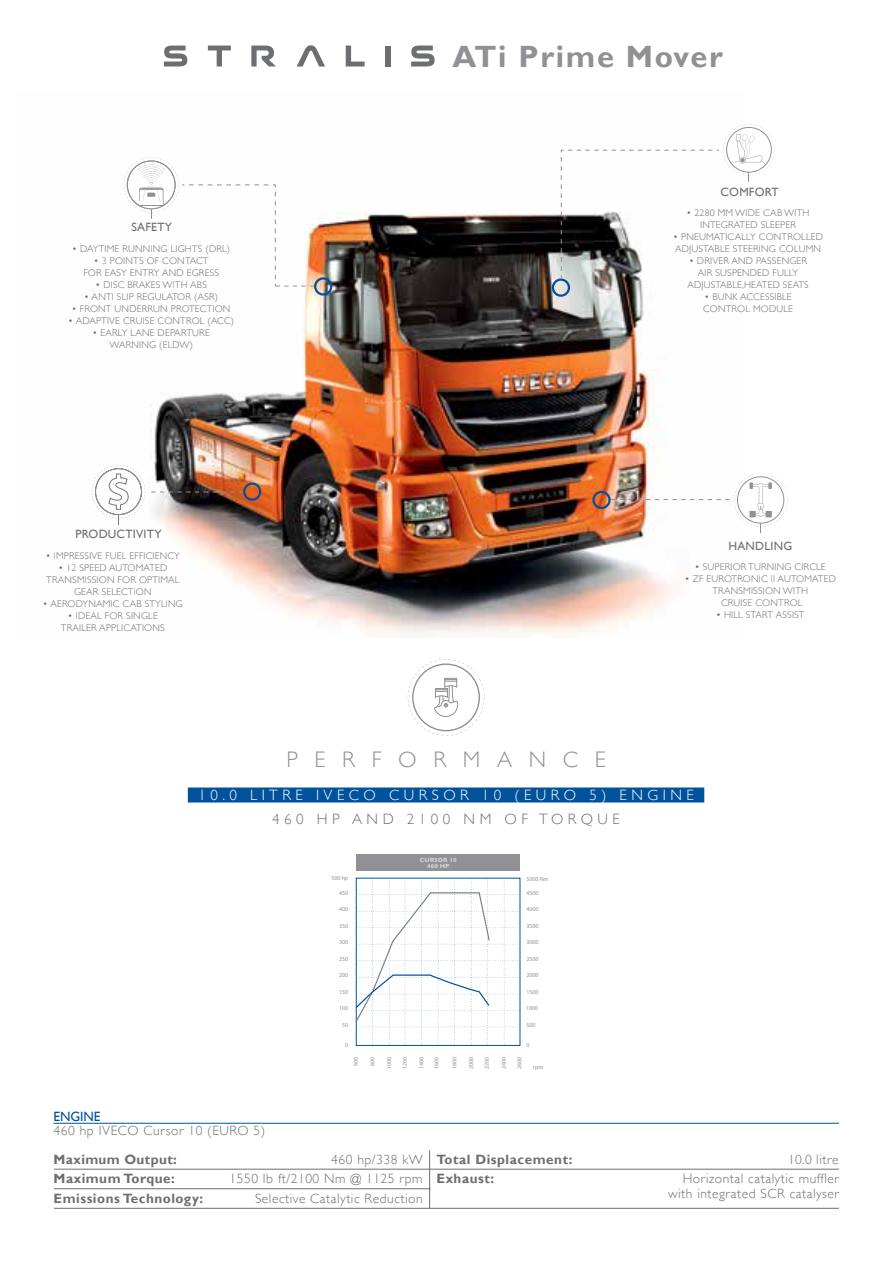
<style>
.page{position:relative;width:893px;height:1263px;background:#fff}
.page>*{position:absolute;margin:0;border:0;box-sizing:border-box;transform-origin:0 0}
.t1{font:700 30.75px "Gill Sans";letter-spacing:.055em;color:#919195}
.t2{font:300 22.5px "Gill Sans";letter-spacing:.74em;color:#919195}
.t3{font:300 15px "Gill Sans";letter-spacing:.3em;color:#fff}
.t4{font:300 15px "Gill Sans";letter-spacing:.3em;color:#6d6e71}
.t5{font:300 13.5px/14.2px "Gill Sans";letter-spacing:.04em;color:#6d6e71;text-align:right}
.t6{font:700 13.5px "Gill Sans";letter-spacing:.04em;color:#6d6e71}
.t7{font:13.5px "Gill Sans";letter-spacing:-.01em;color:#00529c}
.t8{font:12px "Gill Sans";letter-spacing:.02em;color:#6d6e71}
.t9{font:300 9.75px/12px "Gill Sans";letter-spacing:.02em;color:#6d6e71;text-align:center}
.t10{font:700 6.15px/5.7px "Gill Sans";color:#d0d1d3;text-align:center}
.t11{font:5.85px "Myriad";color:#919195}
</style>
<div class="page">
<div style="left:188px;top:787px;width:516px;height:15px;background:#00529c"></div>
<svg style="left:408px;top:659px;width:76px;height:77px"></svg>
<hr style="left:54px;top:1208px;width:785px;height:1px;background:#6d6e71">
<hr style="left:54px;top:1169px;width:785px;height:1px;background:#6d6e71">
<hr style="left:54px;top:1188px;width:376px;height:1px;background:#6d6e71">
<hr style="left:429px;top:1150px;width:1px;height:58px;background:#6d6e71">
<hr style="left:54px;top:1123px;width:785px;height:1px;background:#00529c">
<div style="left:356px;top:855px;width:164px;height:16px;background:#919195"></div>
<svg style="left:355px;top:880px;width:165px;height:165px"></svg>
<svg style="left:297px;top:45px;width:28px;height:22px"></svg>
<div style="left:385px;top:46px;width:6px;height:20px;background:#6d6e71"></div>
<svg style="left:346px;top:46px;width:19px;height:20px"></svg>
<svg style="left:251px;top:46px;width:25px;height:20px"></svg>
<svg style="left:164px;top:46px;width:23px;height:20px"></svg>
<svg style="left:411px;top:46px;width:24px;height:20px"></svg>
<svg style="left:208px;top:46px;width:23px;height:20px"></svg>
<img style="left:91px;top:150px;width:583px;height:488px">
<svg style="left:92px;top:465px;width:53px;height:59px"></svg>
<svg style="left:151px;top:492px;width:92px;height:1px"></svg>
<div style="left:552px;top:278px;width:18px;height:19px;border:2px solid #00529c;border-radius:50%"></div>
<div style="left:592px;top:491px;width:19px;height:18px;border:2px solid #00529c;border-radius:50%"></div>
<div style="left:243px;top:482px;width:18px;height:19px;border:2px solid #00529c;border-radius:50%"></div>
<div style="left:314px;top:277px;width:18px;height:19px;border:2px solid #00529c;border-radius:50%"></div>
<svg style="left:561px;top:124px;width:214px;height:154px"></svg>
<img style="left:611px;top:473px;width:176px;height:60px">
<svg style="left:124px;top:157px;width:190px;height:130px"></svg>
<div style="left:127px;top:161px;width:49px;height:48px;border:1px solid #919195;border-radius:50%"></div>
<h1 class="t1" style="left:452px;top:38px;width:272px">ATi Prime Mover</h1>
<p class="t8" style="left:131px;top:220px;width:42px">SAFETY</p>
<p class="t9" style="left:72px;top:242px;width:160px">• DAYTIME RUNNING LIGHTS (DRL)</p>
<p class="t9" style="left:83px;top:254px;width:137px">• 3 POINTS OF CONTACT<br>FOR EASY ENTRY AND EGRESS</p>
<p class="t9" style="left:95px;top:278px;width:113px">• DISC BRAKES WITH ABS</p>
<p class="t9" style="left:84px;top:290px;width:135px">• ANTI SLIP REGULATOR (ASR)</p>
<p class="t9" style="left:72px;top:302px;width:160px">• FRONT UNDERRUN PROTECTION</p>
<p class="t9" style="left:68px;top:314px;width:167px">• ADAPTIVE CRUISE CONTROL (ACC)</p>
<p class="t9" style="left:93px;top:326px;width:119px">• EARLY LANE DEPARTURE<br>WARNING (ELDW)</p>
<p class="t8" style="left:75px;top:527px;width:88px">PRODUCTIVITY</p>
<p class="t9" style="left:46px;top:549px;width:135px">• IMPRESSIVE FUEL EFFICIENCY</p>
<p class="t9" style="left:46px;top:561px;width:135px">• 12 SPEED AUTOMATED<br>TRANSMISSION FOR OPTIMAL<br>GEAR SELECTION</p>
<p class="t9" style="left:43px;top:597px;width:141px">• AERODYNAMIC CAB STYLING</p>
<p class="t9" style="left:61px;top:609px;width:105px">• IDEAL FOR SINGLE<br>TRAILER APPLICATIONS</p>
<p class="t8" style="left:720px;top:185px;width:60px">COMFORT</p>
<p class="t9" style="left:687px;top:207px;width:124px">• 2280 MM WIDE CAB WITH<br>INTEGRATED SLEEPER</p>
<p class="t9" style="left:673px;top:231px;width:151px;text-align:left">• PNEUMATICALLY CONTROLLED<br>ADJUSTABLE STEERING COLUMN</p>
<p class="t9" style="left:687px;top:255px;width:123px">• DRIVER AND PASSENGER<br>AIR SUSPENDED FULLY<br>ADJUSTABLE,HEATED SEATS</p>
<p class="t9" style="left:703px;top:291px;width:92px;text-align:left">• BUNK ACCESSIBLE<br>CONTROL MODULE</p>
<p class="t8" style="left:728px;top:538px;width:65px">HANDLING</p>
<p class="t9" style="left:695px;top:561px;width:132px">• SUPERIOR TURNING CIRCLE</p>
<p class="t9" style="left:685px;top:573px;width:153px">• ZF EUROTRONIC II AUTOMATED<br>TRANSMISSION WITH<br>CRUISE CONTROL</p>
<p class="t9" style="left:716px;top:609px;width:90px">• HILL START ASSIST</p>
<h2 class="t2" style="left:286px;top:742px;width:321px">PERFORMANCE</h2>
<h3 class="t3" style="left:198px;top:783px;width:497px">10.0 LITRE IVECO CURSOR 10 (EURO 5) ENGINE</h3>
<h3 class="t4" style="left:272px;top:807px;width:349px">460 HP AND 2100 NM OF TORQUE</h3>
<p class="t10" style="left:420px;top:857px;width:38px">CURSOR 10<br>460 HP</p>
<p class="t11" style="left:331px;top:875px;width:18px">500 hp</p>
<p class="t11" style="left:526px;top:876px;width:24px">5000 Nm</p>
<p class="t11" style="left:339px;top:890px;width:11px">450</p>
<p class="t11" style="left:526px;top:890px;width:14px">4500</p>
<p class="t11" style="left:339px;top:906px;width:11px">400</p>
<p class="t11" style="left:526px;top:906px;width:14px">4000</p>
<p class="t11" style="left:339px;top:923px;width:11px">350</p>
<p class="t11" style="left:526px;top:923px;width:14px">3500</p>
<p class="t11" style="left:339px;top:939px;width:11px">300</p>
<p class="t11" style="left:526px;top:939px;width:14px">3000</p>
<p class="t11" style="left:339px;top:956px;width:11px">250</p>
<p class="t11" style="left:526px;top:956px;width:14px">2500</p>
<p class="t11" style="left:339px;top:972px;width:11px">200</p>
<p class="t11" style="left:526px;top:973px;width:14px">2000</p>
<p class="t11" style="left:339px;top:989px;width:11px">150</p>
<p class="t11" style="left:526px;top:989px;width:14px">1500</p>
<p class="t11" style="left:339px;top:1005px;width:11px">100</p>
<p class="t11" style="left:526px;top:1005px;width:14px">1000</p>
<p class="t11" style="left:342px;top:1022px;width:8px">50</p>
<p class="t11" style="left:526px;top:1022px;width:11px">500</p>
<p class="t11" style="left:345px;top:1042px;width:5px">0</p>
<p class="t11" style="left:526px;top:1042px;width:5px">0</p>
<h3 class="t7" style="left:54px;top:1108px;width:48px">ENGINE</h3>
<h3 class="t5" style="left:54px;top:1123px;width:213px">460 hp IVECO Cursor 10 (EURO 5)</h3>
<p class="t11" style="left:353px;top:1065px;width:11px;rotate:-90deg">600</p>
<p class="t11" style="left:370px;top:1065px;width:11px;rotate:-90deg">800</p>
<p class="t11" style="left:386px;top:1068px;width:14px;rotate:-90deg">1000</p>
<p class="t11" style="left:402px;top:1068px;width:14px;rotate:-90deg">1200</p>
<p class="t11" style="left:419px;top:1068px;width:14px;rotate:-90deg">1400</p>
<p class="t11" style="left:434px;top:1068px;width:14px;rotate:-90deg">1600</p>
<p class="t11" style="left:452px;top:1068px;width:14px;rotate:-90deg">1800</p>
<p class="t11" style="left:468px;top:1068px;width:14px;rotate:-90deg">2000</p>
<p class="t11" style="left:484px;top:1068px;width:14px;rotate:-90deg">2200</p>
<p class="t11" style="left:501px;top:1068px;width:14px;rotate:-90deg">2400</p>
<p class="t11" style="left:516px;top:1068px;width:14px;rotate:-90deg">2600</p>
<p class="t11" style="left:533px;top:1064px;width:12px">rpm</p>
<h3 class="t6" style="left:54px;top:1151px;width:125px">Maximum Output:</h3>
<h3 class="t5" style="left:331px;top:1152px;width:93px">460 hp/338 kW</h3>
<h3 class="t6" style="left:54px;top:1170px;width:123px">Maximum Torque:</h3>
<h3 class="t5" style="left:229px;top:1170px;width:195px">1550 Ib ft/2100 Nm @ 1125 rpm</h3>
<h3 class="t6" style="left:54px;top:1190px;width:151px">Emissions Technology:</h3>
<h3 class="t5" style="left:255px;top:1191px;width:169px">Selective Catalytic Reduction</h3>
<h3 class="t6" style="left:437px;top:1152px;width:137px">Total Displacement:</h3>
<h3 class="t5" style="left:788px;top:1152px;width:52px">10.0 litre</h3>
<h3 class="t6" style="left:437px;top:1170px;width:59px">Exhaust:</h3>
<h3 class="t5" style="left:668px;top:1171px;width:172px">Horizontal catalytic muffler with integrated SCR catalyser</h3>
</div>
